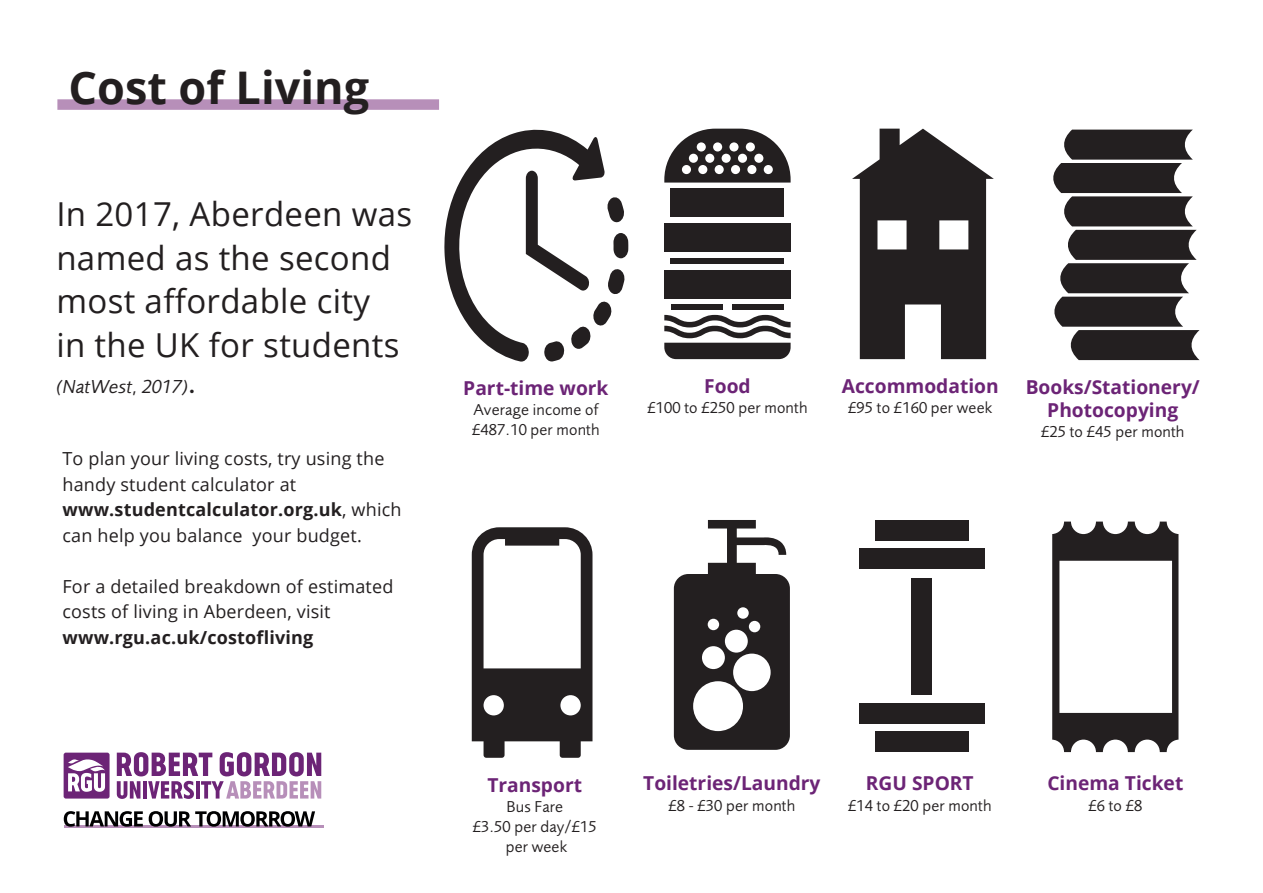
<style>
.page{position:relative;width:1263px;height:893px;background:#fff}
.page>*{position:absolute;margin:0;border:0;box-sizing:border-box;transform-origin:0 0}
.Page_Titles{font:700 45px "Open Sans";color:#231f20}
.Course_page_-_Foundr{font:33px/43.5px "Open Sans";letter-spacing:.01em;color:#231f20}
.Course_page_-_Foundr-2{font:italic 19.5px "Foundry Sans";letter-spacing:.01em;color:#231f20}
.Page_Titles-2{font:700 19.2px "Open Sans";color:#6c2476}
.t1{font:18px/25.5px "Open Sans";letter-spacing:.01em;color:#231f20}
.t2{font:700 18px "Open Sans";letter-spacing:.01em;color:#231f20}
.Page_Titles-3{font:16.35px/20.1px "Foundry Sans";letter-spacing:.01em;color:#231f20;text-align:center}
.s1{font-weight:700;font-style:normal}
.s2{font-weight:700}
</style>
<div class="page">
<div style="left:57px;top:99px;width:382px;height:11px;background:#b78fb9"></div>
<div style="left:664px;top:270px;width:127px;height:28px;background:#231f20"></div>
<div style="left:664px;top:223px;width:127px;height:28px;background:#231f20"></div>
<div style="left:671px;top:188px;width:113px;height:29px;background:#231f20"></div>
<div style="left:671px;top:258px;width:113px;height:6px;background:#231f20"></div>
<div style="left:671px;top:304px;width:51px;height:6px;background:#231f20"></div>
<div style="left:732px;top:304px;width:52px;height:6px;background:#231f20"></div>
<svg style="left:664px;top:129px;width:127px;height:54px"></svg>
<svg style="left:664px;top:315px;width:127px;height:44px"></svg>
<svg style="left:1052px;top:522px;width:126px;height:230px"></svg>
<svg style="left:852px;top:129px;width:142px;height:230px"></svg>
<svg style="left:472px;top:527px;width:120px;height:231px"></svg>
<svg style="left:674px;top:520px;width:116px;height:230px"></svg>
<svg style="left:1053px;top:130px;width:146px;height:230px"></svg>
<div style="left:875px;top:731px;width:93px;height:21px;background:#231f20"></div>
<div style="left:859px;top:703px;width:125px;height:21px;background:#231f20"></div>
<div style="left:875px;top:520px;width:93px;height:21px;background:#231f20"></div>
<div style="left:911px;top:578px;width:21px;height:116px;background:#231f20"></div>
<div style="left:859px;top:548px;width:125px;height:21px;background:#231f20"></div>
<svg style="left:117px;top:752px;width:204px;height:47px"></svg>
<div style="left:64px;top:753px;width:46px;height:46px;background:#6c2476;border-radius:2px"></div>
<svg style="left:68px;top:759px;width:37px;height:33px"></svg>
<hr style="left:64px;top:825px;width:259px;height:3px;background:#b78fb9">
<svg style="left:64px;top:811px;width:79px;height:16px"></svg>
<svg style="left:149px;top:811px;width:166px;height:16px"></svg>
<svg style="left:444px;top:130px;width:184px;height:232px"></svg>
<p class="Page_Titles" style="left:68px;top:55px;width:302px">Cost of Living</p>
<p class="Course_page_-_Foundr" style="left:56px;top:192px;width:357px">In 2017, Aberdeen was named as the second most affordable city<br>in the UK for students</p>
<p class="Course_page_-_Foundr-2" style="left:56px;top:375px;width:141px">(NatWest, 2017)<span class="s1">.</span></p>
<p class="t1" style="left:63px;top:445px;width:341px">To plan your living costs, try using the handy student calculator at <span class="s2">www.studentcalculator.org.uk</span>, which can help you balance your budget.</p>
<p class="t1" style="left:63px;top:573px;width:332px">For a detailed breakdown of estimated costs of living in Aberdeen, visit</p>
<p class="t2" style="left:63px;top:624px;width:252px">www.rgu.ac.uk/costofliving</p>
<p class="Page_Titles-2" style="left:463px;top:374px;width:147px">Part-time work</p>
<p class="Page_Titles-3" style="left:473px;top:400px;width:127px">Average income of</p>
<p class="Page_Titles-3" style="left:472px;top:420px;width:129px">£487.10 per month</p>
<p class="Page_Titles-2" style="left:704px;top:372px;width:48px">Food</p>
<p class="Page_Titles-3" style="left:647px;top:398px;width:162px">£100 to £250 per month</p>
<p class="Page_Titles-2" style="left:842px;top:372px;width:158px">Accommodation</p>
<p class="Page_Titles-3" style="left:848px;top:398px;width:146px">£95 to £160 per week</p>
<p class="Page_Titles-2" style="left:1026px;top:373px;width:176px">Books/Stationery/</p>
<p class="Page_Titles-2" style="left:1047px;top:396px;width:132px">Photocopying</p>
<p class="Page_Titles-3" style="left:1041px;top:422px;width:145px">£25 to £45 per month</p>
<p class="Page_Titles-2" style="left:487px;top:771px;width:96px">Transport</p>
<p class="Page_Titles-3" style="left:506px;top:796px;width:58px">Bus Fare</p>
<p class="Page_Titles-3" style="left:473px;top:816px;width:126px">£3.50 per day/£15 per week</p>
<p class="Page_Titles-2" style="left:643px;top:770px;width:179px">Toiletries/Laundry</p>
<p class="Page_Titles-3" style="left:668px;top:795px;width:128px">£8 - £30 per month</p>
<p class="Page_Titles-2" style="left:866px;top:770px;width:109px">RGU SPORT</p>
<p class="Page_Titles-3" style="left:848px;top:795px;width:145px">£14 to £20 per month</p>
<p class="Page_Titles-2" style="left:1047px;top:770px;width:137px">Cinema Ticket</p>
<p class="Page_Titles-3" style="left:1088px;top:795px;width:55px">£6 to £8</p>
</div>
